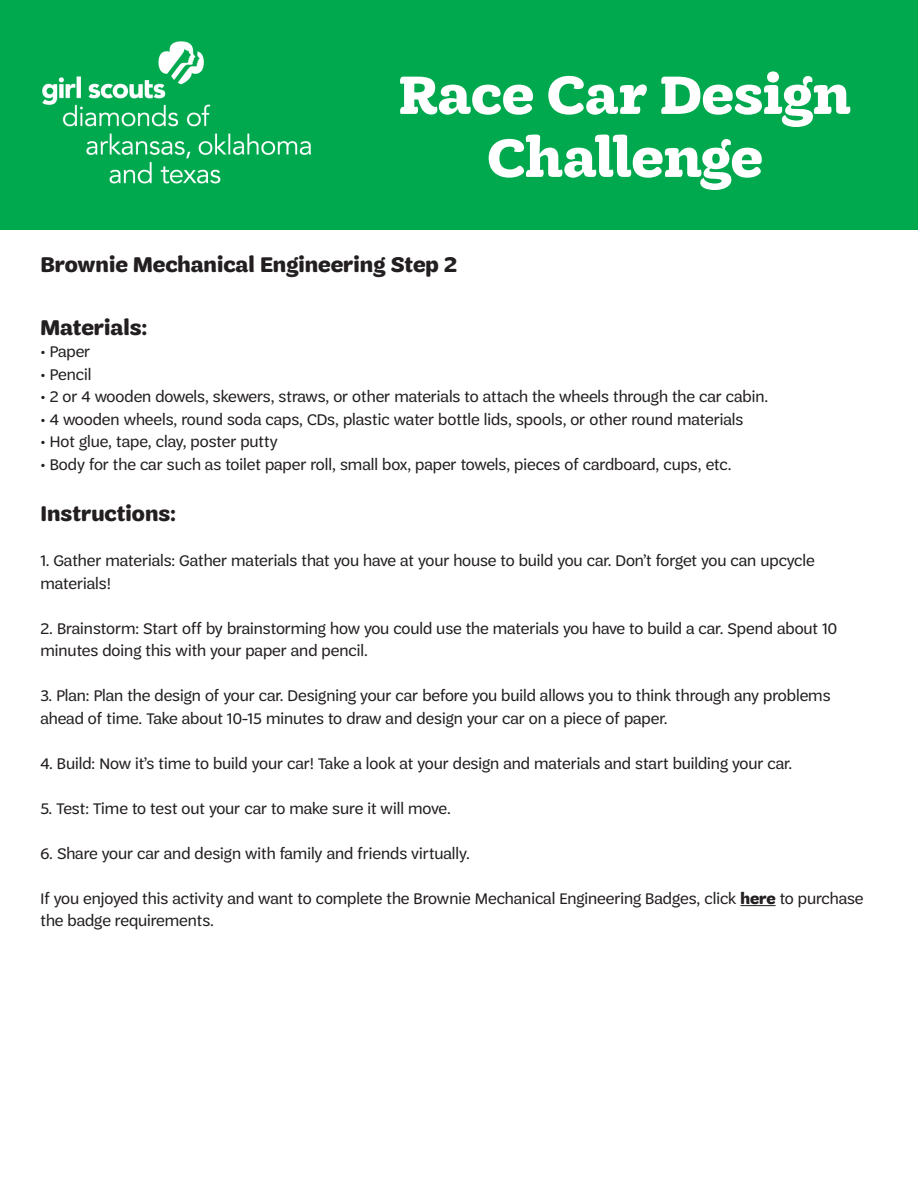
<style>
.page{position:relative;width:918px;height:1188px;background:#fff}
.page>*{position:absolute;margin:0;border:0;box-sizing:border-box;transform-origin:0 0}
.t1{font:700 57px/63px "Trefoil Slab";color:#fff;text-align:center}
.t2{font:700 22.5px "Trefoil Sans";color:#231f20}
.t3{font:16.5px/22.5px "Trefoil Sans";color:#231f20}
.s1{font-weight:700}
</style>
<div class="page">
<hr style="left:740px;top:905px;width:36px;height:1px;background:#231f20">
<div style="left:0;top:0;width:918px;height:230px;background:#00a94e"></div>
<img style="left:42px;top:41px;width:269px;height:143px">
<p class="t1" style="left:399px;top:64px;width:454px">Race Car Design<br>Challenge</p>
<p class="t2" style="left:40px;top:252px;width:418px">Brownie Mechanical Engineering Step 2</p>
<p class="t2" style="left:40px;top:315px;width:108px">Materials:</p>
<p class="t3" style="left:40px;top:341px;width:51px">• Paper</p>
<p class="t3" style="left:40px;top:363px;width:52px">• Pencil</p>
<p class="t3" style="left:40px;top:386px;width:729px">• 2 or 4 wooden dowels, skewers, straws, or other materials to attach the wheels through the car cabin.</p>
<p class="t3" style="left:40px;top:408px;width:704px">• 4 wooden wheels, round soda caps, CDs, plastic water bottle lids, spools, or other round materials</p>
<p class="t3" style="left:40px;top:431px;width:239px">• Hot glue, tape, clay, poster putty</p>
<p class="t3" style="left:40px;top:453px;width:693px">• Body for the car such as toilet paper roll, small box, paper towels, pieces of cardboard, cups, etc.</p>
<p class="t2" style="left:40px;top:501px;width:137px">Instructions:</p>
<p class="t3" style="left:40px;top:550px;width:776px">1. Gather materials: Gather materials that you have at your house to build you car. Don’t forget you can upcycle materials!</p>
<p class="t3" style="left:40px;top:617px;width:798px">2. Brainstorm: Start off by brainstorming how you could use the materials you have to build a car. Spend about 10 minutes doing this with your paper and pencil.</p>
<p class="t3" style="left:40px;top:685px;width:792px">3. Plan: Plan the design of your car. Designing your car before you build allows you to think through any problems ahead of time. Take about 10-15 minutes to draw and design your car on a piece of paper.</p>
<p class="t3" style="left:40px;top:752px;width:753px">4. Build: Now it’s time to build your car! Take a look at your design and materials and start building your car.</p>
<p class="t3" style="left:40px;top:797px;width:412px">5. Test: Time to test out your car to make sure it will move.</p>
<p class="t3" style="left:40px;top:842px;width:431px">6. Share your car and design with family and friends virtually.</p>
<p class="t3" style="left:40px;top:887px;width:824px">If you enjoyed this activity and want to complete the Brownie Mechanical Engineering Badges, click <span class="s1">here</span> to purchase the badge requirements.</p>
</div>
